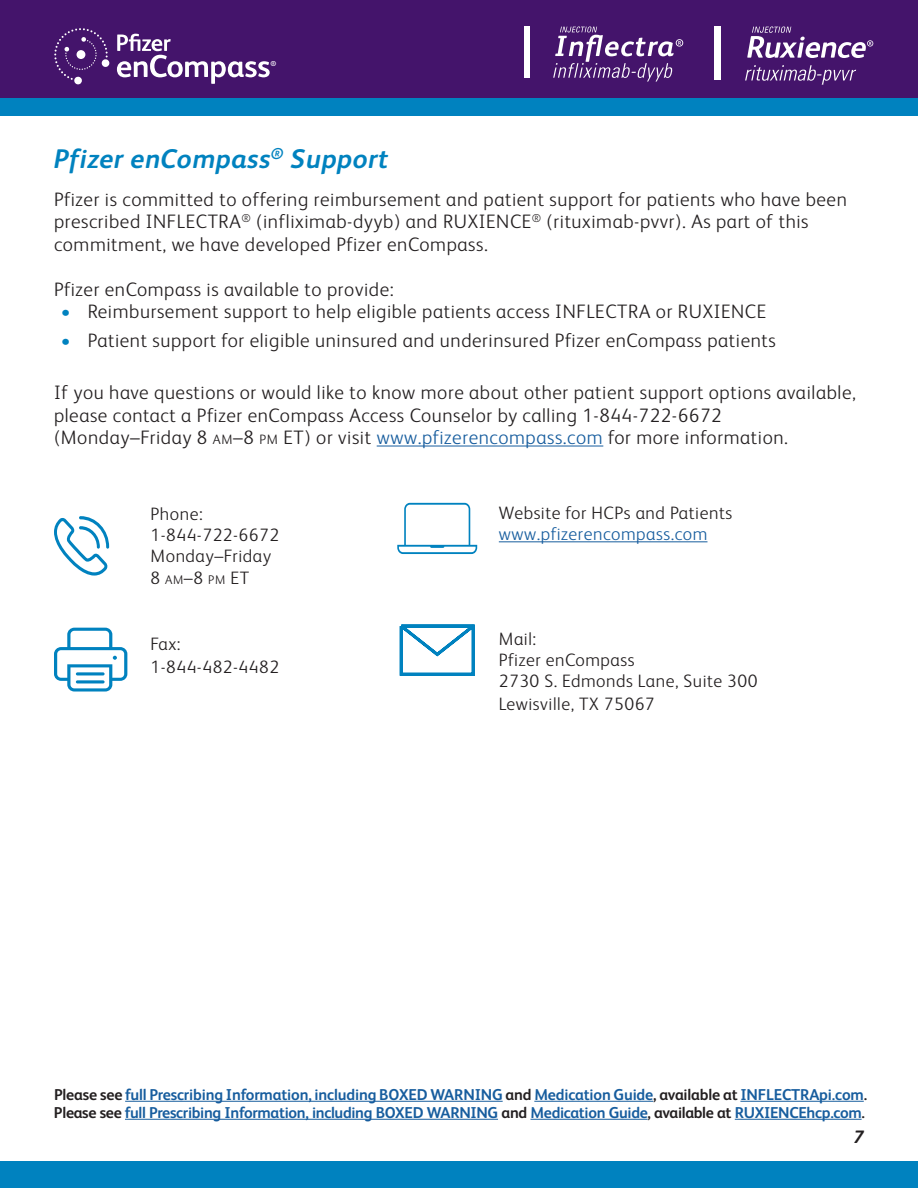
<style>
.page{position:relative;width:918px;height:1188px;background:#fff}
.page>*{position:absolute;margin:0;border:0;box-sizing:border-box;transform-origin:0 0}
.Subhead{font:italic 700 27px "FS Albert";letter-spacing:.02em;color:#0082bf}
.Body_Copy_Subhead_10_12{font:300 19.5px/22.5px "FS Albert";letter-spacing:.03em;color:#231f20}
.Body_Copy_Subhead_10_12-2{font:300 18px "FS Albert";letter-spacing:.03em;color:#231f20}
.Body_Copy_Subhead_10_12-3{font:300 18px "FS Albert";letter-spacing:.03em;color:#175d9e}
.t1{font:italic 700 18px "FS Albert";color:#231f20}
.t2{font:700 15.75px/18px "FS Albert";letter-spacing:-.02em;color:#175d9e}
.t3{font:700 7.05px "FS Albert";color:#fff}
.s1{color:#0082bf}
.s2{font-size:13.65px}
.s3{color:#175d9e}
.s4{font-size:12.6px}
.s5{color:#231f20}
</style>
<div class="page">
<div style="left:0;top:0;width:918px;height:115px;background:#44146b"></div>
<div style="left:0;top:98px;width:918px;height:17px;background:#0082bf"></div>
<svg style="left:117px;top:34px;width:153px;height:50px"></svg>
<svg style="left:54px;top:28px;width:55px;height:56px"></svg>
<div style="left:77px;top:50px;width:8px;height:9px;background:#fff;border-radius:50%"></div>
<div style="left:524px;top:26px;width:6px;height:52px;background:#fff"></div>
<svg style="left:553px;top:27px;width:130px;height:55px"></svg>
<div style="left:0;top:1162px;width:918px;height:26px;background:#0082bf"></div>
<div style="left:714px;top:26px;width:7px;height:54px;background:#fff"></div>
<svg style="left:745px;top:65px;width:111px;height:19px"></svg>
<svg style="left:747px;top:27px;width:126px;height:31px"></svg>
<hr style="left:125px;top:1101px;width:378px;height:1px;background:#175d9e">
<hr style="left:534px;top:1101px;width:119px;height:1px;background:#175d9e">
<hr style="left:740px;top:1101px;width:124px;height:1px;background:#175d9e">
<hr style="left:125px;top:1119px;width:373px;height:1px;background:#175d9e">
<hr style="left:530px;top:1119px;width:118px;height:1px;background:#175d9e">
<hr style="left:735px;top:1119px;width:127px;height:1px;background:#175d9e">
<hr style="left:377px;top:446px;width:226px;height:1px;background:#175d9e">
<svg style="left:54px;top:516px;width:55px;height:60px"></svg>
<svg style="left:54px;top:628px;width:73px;height:64px"></svg>
<hr style="left:76px;top:672px;width:29px;height:3px;background:#0082bf;border-radius:2px">
<hr style="left:76px;top:680px;width:29px;height:3px;background:#0082bf;border-radius:2px">
<hr style="left:499px;top:541px;width:208px;height:1px;background:#175d9e">
<svg style="left:397px;top:503px;width:80px;height:51px"></svg>
<svg style="left:399px;top:624px;width:76px;height:52px"></svg>
<p class="t3" style="left:271px;top:59px;width:7px">®</p>
<p class="Subhead" style="left:54px;top:143px;width:336px">Pfizer enCompass<sup>®</sup> Support</p>
<p class="Body_Copy_Subhead_10_12" style="left:54px;top:188px;width:794px">Pfizer is committed to offering reimbursement and patient support for patients who have been prescribed INFLECTRA<sup>®</sup> (infliximab-dyyb) and RUXIENCE<sup>®</sup> (rituximab-pvvr). As part of this commitment, we have developed Pfizer enCompass.</p>
<p class="Body_Copy_Subhead_10_12" style="left:54px;top:278px;width:341px">Pfizer enCompass is available to provide:</p>
<p class="Body_Copy_Subhead_10_12" style="left:61px;top:300px;width:707px"><span class="s1">•</span> Reimbursement support to help eligible patients access INFLECTRA or RUXIENCE</p>
<p class="Body_Copy_Subhead_10_12" style="left:61px;top:329px;width:717px"><span class="s1">•</span> Patient support for eligible uninsured and underinsured Pfizer enCompass patients</p>
<p class="Body_Copy_Subhead_10_12" style="left:54px;top:381px;width:803px">If you have questions or would like to know more about other patient support options available, please contact a Pfizer enCompass Access Counselor by calling 1-844-722-6672 (Monday–Friday 8 <span class="s2">AM</span>–8 <span class="s2">PM</span> ET) or visit <span class="s3">www.pfizerencompass.com</span> for more information.</p>
<p class="Body_Copy_Subhead_10_12-2" style="left:151px;top:503px;width:54px">Phone:</p>
<p class="Body_Copy_Subhead_10_12-2" style="left:151px;top:524px;width:130px">1-844-722-6672</p>
<p class="Body_Copy_Subhead_10_12-2" style="left:151px;top:545px;width:122px">Monday–Friday</p>
<p class="Body_Copy_Subhead_10_12-2" style="left:151px;top:568px;width:100px">8 <span class="s4">AM</span>–8 <span class="s4">PM</span> ET</p>
<p class="Body_Copy_Subhead_10_12-2" style="left:151px;top:634px;width:31px">Fax:</p>
<p class="Body_Copy_Subhead_10_12-2" style="left:151px;top:656px;width:130px">1-844-482-4482</p>
<p class="Body_Copy_Subhead_10_12-2" style="left:499px;top:503px;width:235px">Website for HCPs and Patients</p>
<p class="Body_Copy_Subhead_10_12-3" style="left:499px;top:524px;width:210px">www.pfizerencompass.com</p>
<p class="Body_Copy_Subhead_10_12-2" style="left:499px;top:629px;width:39px">Mail:</p>
<p class="Body_Copy_Subhead_10_12-2" style="left:499px;top:650px;width:137px">Pfizer enCompass</p>
<p class="Body_Copy_Subhead_10_12-2" style="left:499px;top:671px;width:260px">2730 S. Edmonds Lane, Suite 300</p>
<p class="Body_Copy_Subhead_10_12-2" style="left:499px;top:693px;width:157px">Lewisville, TX 75067</p>
<p class="t2" style="left:54px;top:1085px;width:815px"><span class="s5">Please see</span> full Prescribing Information, including BOXED WARNING <span class="s5">and</span> Medication Guide<span class="s5">, available at</span> INFLECTRApi.com<span class="s5">.<br>Please see</span> full Prescribing Information, including BOXED WARNING <span class="s5">and</span> Medication Guide<span class="s5">, available at</span> RUXIENCEhcp.com<span class="s5">.</span></p>
<p class="t1" style="left:854px;top:1126px;width:12px">7</p>
</div>
